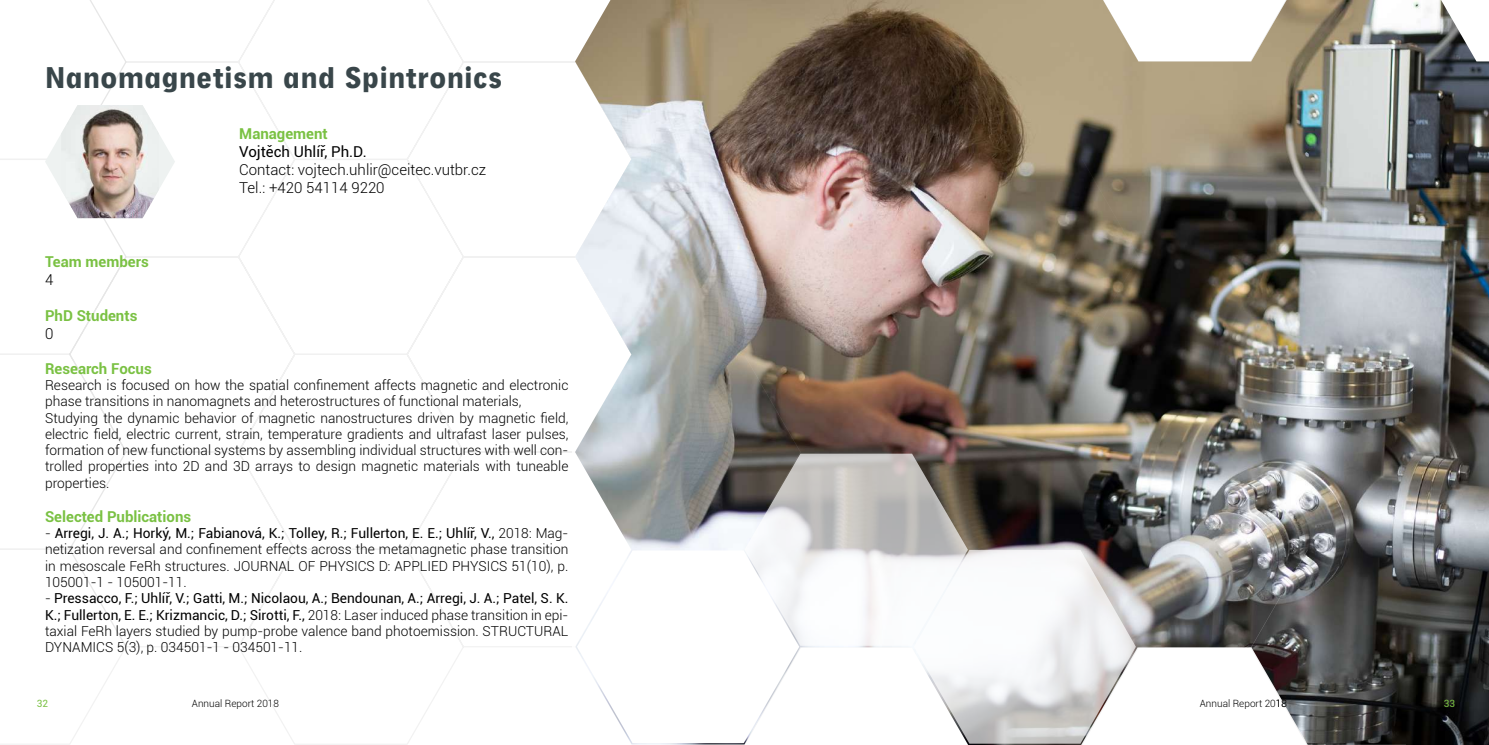
<style>
.page{position:relative;width:1489px;height:745px;background:#fff}
.page>*{position:absolute;margin:0;border:0;box-sizing:border-box;transform-origin:0 0}
.t1{font:900 31.25px "Neuzeit Grotesk Cond W01";color:#39464a}
.t2{font:700 15px "Roboto";color:#7ac143}
.t3{font:300 15px/18px "Roboto";color:#000}
.t4{font:15px "Roboto";color:#000}
.t5{font:300 13.75px/16.2px "Roboto";color:#000;text-align:justify}
.t6{font:300 10px "Roboto";color:#000}
.t7{font:10px "Roboto";color:#7ac143}
.s1{font-weight:400}
</style>
<div class="page">
<svg style="left:127px;top:0;width:448px;height:744px"></svg>
<svg style="left:0;top:0;width:127px;height:744px"></svg>
<svg style="left:45px;top:105px;width:130px;height:113px"></svg>
<img style="left:61px;top:105px;width:98px;height:113px">
<img style="left:575px;top:0;width:913px;height:744px">
<img style="left:578px;top:355px;width:557px;height:388px">
<h1 class="t1" style="left:45px;top:60px;width:459px">Nanomagnetism and Spintronics</h1>
<p class="t2" style="left:45px;top:250px;width:105px">Team members</p>
<p class="t3" style="left:45px;top:269px;width:10px">4</p>
<p class="t2" style="left:45px;top:304px;width:94px">PhD Students</p>
<p class="t3" style="left:45px;top:323px;width:10px">0</p>
<p class="t2" style="left:239px;top:122px;width:90px">Management</p>
<p class="t4" style="left:239px;top:141px;width:129px">Vojtěch Uhlíř, Ph.D.</p>
<p class="t3" style="left:239px;top:160px;width:248px">Contact: vojtech.uhlir@ceitec.vutbr.cz<br>Tel.: +420 54114 9220</p>
<p class="t2" style="left:45px;top:357px;width:108px">Research Focus</p>
<p class="t5" style="left:45px;top:376px;width:525px;text-align:left">Research is focused on how the spatial confinement affects magnetic and electronic phase transitions in nanomagnets and heterostructures of functional materials, Studying the dynamic behavior of magnetic nanostructures driven by magnetic field, electric field, electric current, strain, temperature gradients and ultrafast laser pulses, formation of new functional systems by assembling individual structures with well con&shy;trolled properties into 2D and 3D arrays to design magnetic materials with tuneable properties.</p>
<p class="t2" style="left:45px;top:505px;width:148px">Selected Publications</p>
<p class="t5" style="left:45px;top:524px;width:525px">- <span class="s1">Arregi, J. A.; Horký, M.; Fabianová, K.; Tolley, R.; Fullerton, E. E.; Uhlíř, V.,</span> 2018: Mag&shy;netization reversal and confinement effects across the metamagnetic phase transition in mesoscale FeRh structures. JOURNAL OF PHYSICS D: APPLIED PHYSICS 51(10), p.<br>105001-1 - 105001-11.</p>
<p class="t5" style="left:45px;top:589px;width:525px">- <span class="s1">Pressacco, F.; Uhlíř, V.; Gatti, M.; Nicolaou, A.; Bendounan, A.; Arregi, J. A.; Patel, S. K.<br>K.; Fullerton, E. E.; Krizmancic, D.; Sirotti, F.,</span> 2018: Laser induced phase transition in epi&shy;taxial FeRh layers studied by pump-probe valence band photoemission. STRUCTURAL DYNAMICS 5(3), p. 034501-1 - 034501-11.</p>
<p class="t7" style="left:37px;top:696px;width:13px">32</p>
<p class="t6" style="left:192px;top:696px;width:89px">Annual Report 2018</p>
<p class="t6" style="left:1199px;top:696px;width:88px">Annual Report 2018</p>
<p class="t7" style="left:1443px;top:696px;width:13px">33</p>
</div>
